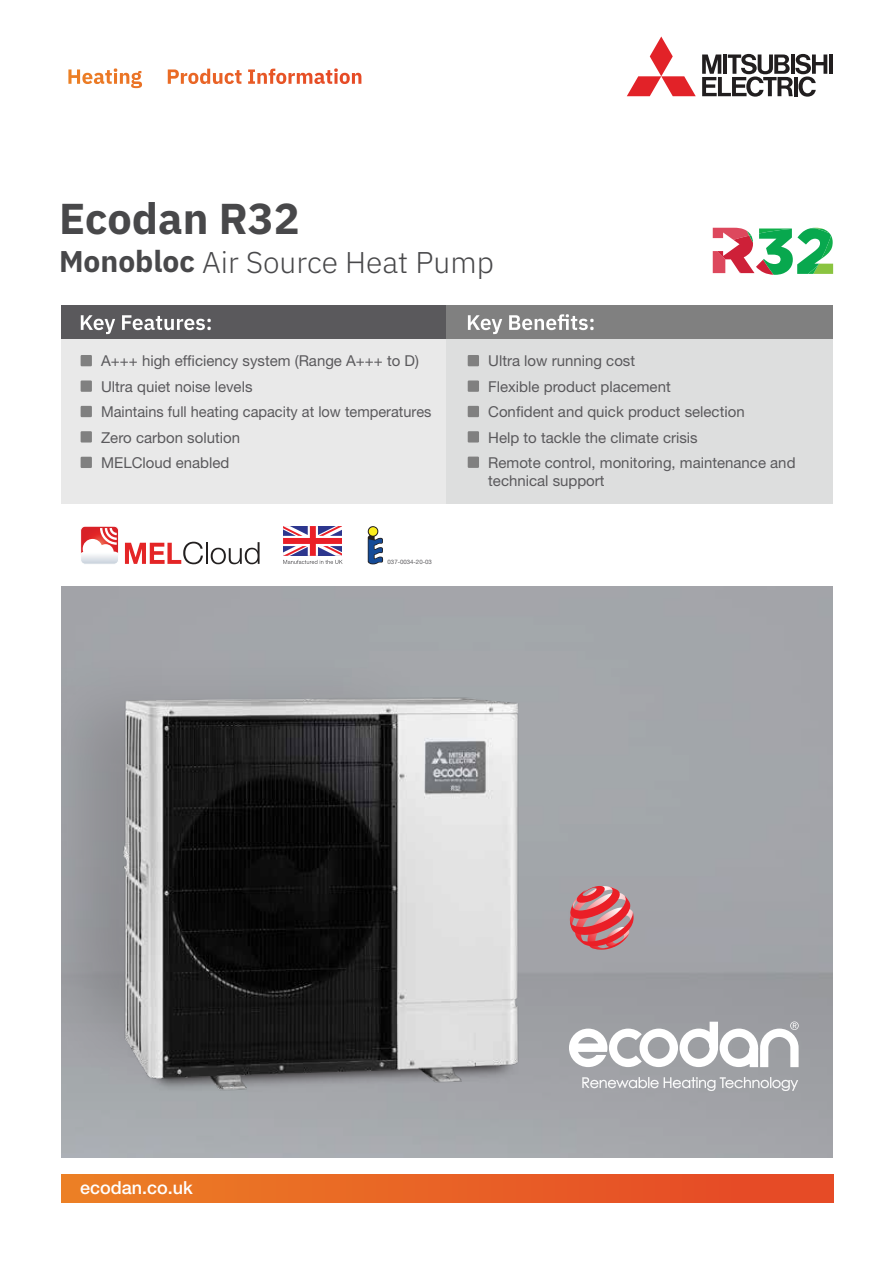
<style>
.page{position:relative;width:893px;height:1263px;background:#fff}
.page>*{position:absolute;margin:0;border:0;box-sizing:border-box;transform-origin:0 0}
.t1{font:700 43.2px "IBM Plex Sans";color:#48484a}
.t2{font:300 30px "IBM Plex Sans";color:#48484a}
.t3{font:500 18px "Helvetica Neue LT Pro";color:#fff}
.t4{font:15px/25.5px "Helvetica Neue LT Pro";color:#5a595c}
.t5{font:6px "Helvetica Neue LT Pro";color:#5a595c}
.s1{font-weight:700}
</style>
<div class="page">
<div style="left:59px;top:305px;width:387px;height:199px;background:#e9e9e9"></div>
<div style="left:446px;top:305px;width:387px;height:199px;background:#dddede"></div>
<div style="left:59px;top:305px;width:387px;height:34px;background:#5a595c"></div>
<div style="left:446px;top:305px;width:387px;height:34px;background:#808080"></div>
<svg style="left:627px;top:37px;width:69px;height:59px"></svg>
<hr style="left:829px;top:55px;width:4px;height:19px;background:#211e1f">
<svg style="left:702px;top:54px;width:125px;height:43px"></svg>
<svg style="left:68px;top:68px;width:294px;height:21px"></svg>
<div style="left:60px;top:1174px;width:773px;height:29px;background:linear-gradient(to right,#ec8025,#e54526)"></div>
<svg style="left:569px;top:1021px;width:230px;height:46px"></svg>
<svg style="left:582px;top:1077px;width:216px;height:14px;background:#b6b8bb"></svg>
<svg style="left:468px;top:314px;width:126px;height:20px"></svg>
<div style="left:468px;top:355px;width:11px;height:11px;background:#808080"></div>
<div style="left:468px;top:380px;width:11px;height:12px;background:#808080"></div>
<div style="left:468px;top:406px;width:11px;height:11px;background:#808080"></div>
<div style="left:468px;top:431px;width:11px;height:11px;background:#808080"></div>
<div style="left:468px;top:457px;width:11px;height:11px;background:#808080"></div>
<svg style="left:81px;top:315px;width:130px;height:19px"></svg>
<svg style="left:713px;top:228px;width:120px;height:47px"></svg>
<div style="left:13px;top:292px;width:47px;height:923px;background:#fff"></div>
<svg style="left:570px;top:886px;width:64px;height:64px;background:#cd6d73"></svg>
<div style="left:81px;top:355px;width:11px;height:11px;background:#808080"></div>
<div style="left:81px;top:380px;width:11px;height:12px;background:#808080"></div>
<div style="left:81px;top:406px;width:11px;height:11px;background:#808080"></div>
<div style="left:81px;top:457px;width:11px;height:11px;background:#808080"></div>
<div style="left:81px;top:431px;width:11px;height:11px;background:#808080"></div>
<svg style="left:283px;top:526px;width:60px;height:38px"></svg>
<svg style="left:368px;top:526px;width:15px;height:38px"></svg>
<svg style="left:82px;top:528px;width:35px;height:11px"></svg>
<img style="left:82px;top:539px;width:35px;height:23px">
<div style="left:80px;top:526px;width:39px;height:38px;border:1px solid #fff;border-radius:5px"></div>
<svg style="left:125px;top:542px;width:78px;height:22px"></svg>
<hr style="left:206px;top:542px;width:2px;height:22px;background:#232020">
<svg style="left:211px;top:542px;width:49px;height:22px"></svg>
<img style="left:81px;top:971px;width:480px;height:162px">
<img style="left:113px;top:687px;width:417px;height:412px">
<h1 class="t1" style="left:59px;top:185px;width:242px">Ecodan R32</h1>
<h2 class="t2" style="left:59px;top:240px;width:436px"><span class="s1">Monobloc</span> Air Source Heat Pump</h2>
<p class="t4" style="left:101px;top:348px;width:332px">A+++ high efficiency system (Range A+++ to D)<br>Ultra quiet noise levels<br>Maintains full heating capacity at low temperatures<br>Zero carbon solution<br>MELCloud enabled</p>
<p class="t5" style="left:388px;top:558px;width:46px">037-0034-20-03</p>
<p class="t4" style="left:488px;top:348px;width:309px">Ultra low running cost<br>Flexible product placement<br>Confident and quick product selection<br>Help to tackle the climate crisis<br>Remote control, monitoring, maintenance and</p>
<p class="t4" style="left:488px;top:468px;width:118px">technical support</p>
<p class="t3" style="left:80px;top:1177px;width:114px">ecodan.co.uk</p>
</div>
